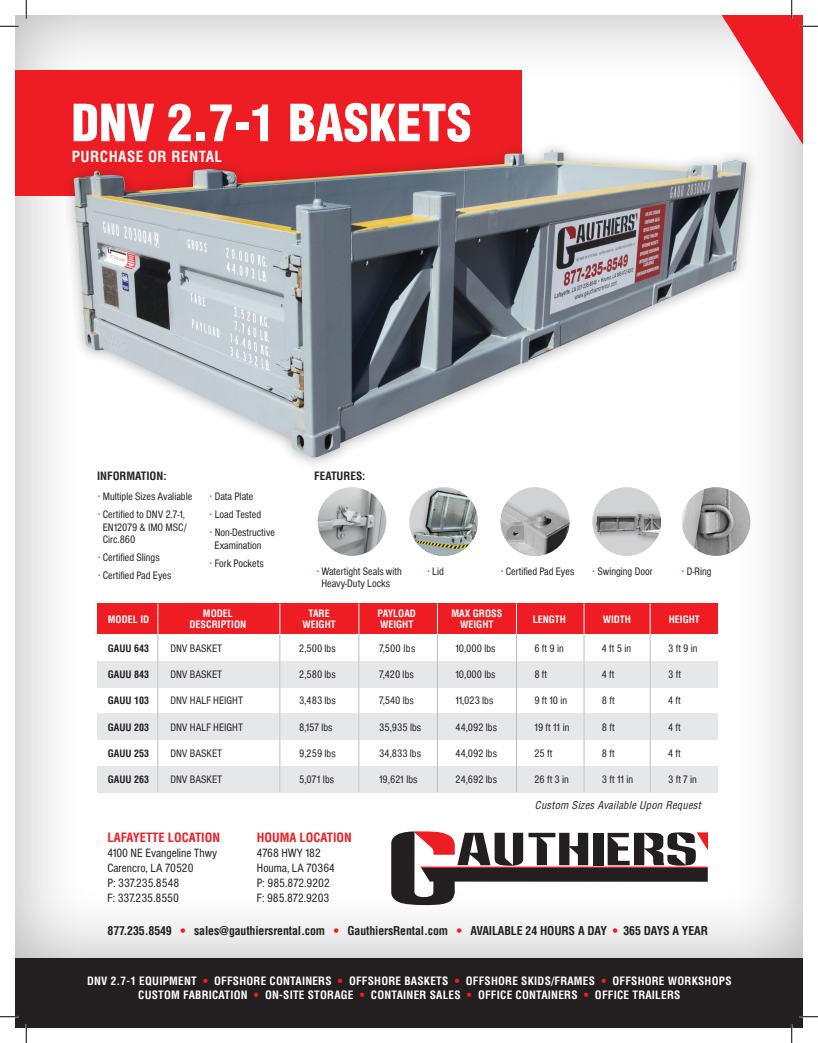
<style>
.page{position:relative;width:818px;height:1043px;background:#fff}
.page>*{position:absolute;margin:0;border:0;box-sizing:border-box;transform-origin:0 0}
.t1{font:900 condensed 50px "Helvetica";color:#fff}
.t2{font:700 condensed 15px "Helvetica";letter-spacing:.03em;color:#fff}
.t3{font:condensed 12.5px "Helvetica";color:#231f20}
.t4{font:700 condensed 12.5px "Helvetica";color:#ee1d23}
.t5{font:700 condensed 11.88px "Helvetica";letter-spacing:-.01em;color:#231f20}
.t6{font:condensed 11.25px/12.5px "Helvetica";color:#231f20}
.t7{font:700 condensed 11.25px "Helvetica";letter-spacing:.02em;color:#fff}
.t8{font:700 condensed 11.25px "Helvetica";color:#231f20}
.t9{font:italic condensed 10.62px "Helvetica";letter-spacing:.02em;color:#231f20}
.t10{font:700 condensed 10px "Helvetica";color:#fff}
.t11{font:700 condensed 10px "Helvetica";color:#231f20}
.s1{color:#ee1d23}
</style>
<div class="page">
<div style="left:15px;top:15px;width:787px;height:944px;background:#231f20;opacity:.35"></div>
<div style="left:15px;top:70px;width:506px;height:126px;background:#ee1d23"></div>
<div style="left:62px;top:139px;width:697px;height:331px;background:#231f20;opacity:.35"></div>
<img style="left:74px;top:150px;width:672px;height:308px">
<div style="left:15px;top:958px;width:787px;height:70px;background:#231f20"></div>
<img style="left:317px;top:487px;width:69px;height:69px;border-radius:34px">
<div style="left:409px;top:487px;width:69px;height:69px;background:#231f20;opacity:.45"></div>
<img style="left:413px;top:490px;width:64px;height:66px">
<div style="left:500px;top:487px;width:69px;height:69px;background:#d1d2d4;border-radius:50%"></div>
<div style="left:500px;top:495px;width:69px;height:61px;background:#231f20;opacity:.45"></div>
<img style="left:500px;top:504px;width:69px;height:52px">
<img style="left:681px;top:487px;width:69px;height:69px;border-radius:34px">
<div style="left:592px;top:487px;width:69px;height:69px;background:#d1d2d4;border-radius:50%"></div>
<div style="left:592px;top:507px;width:69px;height:39px;background:#231f20;opacity:.45"></div>
<img style="left:596px;top:514px;width:65px;height:23px">
<div style="left:97px;top:661px;width:620px;height:26px;background:#e6e7e9"></div>
<div style="left:97px;top:713px;width:620px;height:26px;background:#e6e7e9"></div>
<div style="left:97px;top:766px;width:620px;height:26px;background:#e6e7e9"></div>
<div style="left:97px;top:603px;width:620px;height:31px;background:#ee1d23"></div>
<hr style="left:279px;top:603px;width:1px;height:192px;background:#fff">
<hr style="left:157px;top:603px;width:1px;height:192px;background:#fff">
<hr style="left:358px;top:603px;width:1px;height:192px;background:#fff">
<hr style="left:437px;top:603px;width:1px;height:192px;background:#fff">
<hr style="left:516px;top:603px;width:1px;height:192px;background:#fff">
<hr style="left:583px;top:603px;width:1px;height:192px;background:#fff">
<hr style="left:649px;top:603px;width:1px;height:192px;background:#fff">
<hr style="left:279px;top:634px;width:1px;height:158px;background:#bcbdc0">
<hr style="left:157px;top:634px;width:1px;height:158px;background:#bcbdc0">
<hr style="left:358px;top:634px;width:1px;height:158px;background:#bcbdc0">
<hr style="left:437px;top:634px;width:1px;height:158px;background:#bcbdc0">
<hr style="left:516px;top:634px;width:1px;height:158px;background:#bcbdc0">
<hr style="left:583px;top:634px;width:1px;height:158px;background:#bcbdc0">
<hr style="left:649px;top:634px;width:1px;height:158px;background:#bcbdc0">
<svg style="left:391px;top:831px;width:317px;height:74px"></svg>
<svg style="left:0;top:25px;width:19px;height:2px"></svg>
<svg style="left:0;top:1016px;width:19px;height:1px"></svg>
<svg style="left:799px;top:1015px;width:19px;height:2px"></svg>
<svg style="left:25px;top:0;width:2px;height:19px"></svg>
<svg style="left:25px;top:1024px;width:2px;height:18px"></svg>
<svg style="left:721px;top:0;width:97px;height:145px"></svg>
<svg style="left:790px;top:1024px;width:2px;height:18px"></svg>
<p class="t1" style="left:71px;top:92px;width:402px">DNV 2.7-1 BASKETS</p>
<p class="t2" style="left:72px;top:147px;width:152px">PURCHASE OR RENTAL</p>
<p class="t8" style="left:97px;top:468px;width:71px">INFORMATION:</p>
<p class="t6" style="left:98px;top:491px;width:96px"><span class="s1">•</span> Multiple Sizes Avaliable</p>
<p class="t6" style="left:103px;top:509px;width:86px;text-indent:-5px"><span class="s1">•</span> Certified to DNV 2.7-1,<br>EN12079 &amp; IMO MSC/<br>Circ.860</p>
<p class="t6" style="left:98px;top:552px;width:63px"><span class="s1">•</span> Certified Slings</p>
<p class="t6" style="left:98px;top:570px;width:75px"><span class="s1">•</span> Certified Pad Eyes</p>
<p class="t6" style="left:209px;top:491px;width:45px"><span class="s1">•</span> Data Plate</p>
<p class="t6" style="left:209px;top:509px;width:53px"><span class="s1">•</span> Load Tested</p>
<p class="t6" style="left:214px;top:527px;width:62px;text-indent:-5px"><span class="s1">•</span> Non-Destructive<br>Examination</p>
<p class="t6" style="left:209px;top:558px;width:56px"><span class="s1">•</span> Fork Pockets</p>
<p class="t8" style="left:314px;top:468px;width:53px">FEATURES:</p>
<p class="t6" style="left:321px;top:565px;width:82px;text-indent:-5px"><span class="s1">•</span> Watertight Seals with<br>Heavy-Duty Locks</p>
<p class="t6" style="left:500px;top:565px;width:75px"><span class="s1">•</span> Certified Pad Eyes</p>
<p class="t6" style="left:592px;top:565px;width:62px"><span class="s1">•</span> Swinging Door</p>
<p class="t6" style="left:681px;top:565px;width:31px"><span class="s1">•</span> D-Ring</p>
<p class="t6" style="left:427px;top:565px;width:18px"><span class="s1">•</span> Lid</p>
<p class="t10" style="left:108px;top:613px;width:43px">MODEL ID</p>
<p class="t10" style="left:203px;top:607px;width:31px">MODEL</p>
<p class="t10" style="left:308px;top:607px;width:23px">TARE</p>
<p class="t10" style="left:377px;top:607px;width:40px">PAYLOAD</p>
<p class="t10" style="left:451px;top:607px;width:52px">MAX GROSS</p>
<p class="t10" style="left:189px;top:618px;width:58px">DESCRIPTION</p>
<p class="t10" style="left:302px;top:618px;width:35px">WEIGHT</p>
<p class="t10" style="left:380px;top:618px;width:35px">WEIGHT</p>
<p class="t10" style="left:460px;top:618px;width:35px">WEIGHT</p>
<p class="t10" style="left:532px;top:613px;width:35px">LENGTH</p>
<p class="t10" style="left:602px;top:613px;width:30px">WIDTH</p>
<p class="t10" style="left:668px;top:613px;width:33px">HEIGHT</p>
<p class="t11" style="left:108px;top:642px;width:43px">GAUU 643</p>
<p class="t6" style="left:170px;top:642px;width:53px">DNV BASKET</p>
<p class="t6" style="left:299px;top:642px;width:38px">2,500 lbs</p>
<p class="t6" style="left:379px;top:642px;width:38px">7,500 lbs</p>
<p class="t6" style="left:455px;top:642px;width:41px">10,000 lbs</p>
<p class="t6" style="left:534px;top:642px;width:31px">6 ft 9 in</p>
<p class="t6" style="left:602px;top:642px;width:31px">4 ft 5 in</p>
<p class="t6" style="left:668px;top:642px;width:31px">3 ft 9 in</p>
<p class="t11" style="left:108px;top:668px;width:43px">GAUU 843</p>
<p class="t6" style="left:170px;top:669px;width:53px">DNV BASKET</p>
<p class="t6" style="left:299px;top:669px;width:38px">2,580 lbs</p>
<p class="t6" style="left:379px;top:669px;width:36px">7,420 lbs</p>
<p class="t6" style="left:455px;top:669px;width:41px">10,000 lbs</p>
<p class="t6" style="left:534px;top:669px;width:14px">8 ft</p>
<p class="t6" style="left:602px;top:669px;width:14px">4 ft</p>
<p class="t6" style="left:668px;top:669px;width:14px">3 ft</p>
<p class="t11" style="left:108px;top:694px;width:43px">GAUU 103</p>
<p class="t6" style="left:170px;top:695px;width:74px">DNV HALF HEIGHT</p>
<p class="t6" style="left:299px;top:695px;width:38px">3,483 lbs</p>
<p class="t6" style="left:379px;top:695px;width:36px">7,540 lbs</p>
<p class="t6" style="left:455px;top:695px;width:39px">11,023 lbs</p>
<p class="t6" style="left:534px;top:695px;width:34px">9 ft 10 in</p>
<p class="t6" style="left:602px;top:695px;width:14px">8 ft</p>
<p class="t6" style="left:668px;top:695px;width:14px">4 ft</p>
<p class="t11" style="left:108px;top:721px;width:43px">GAUU 203</p>
<p class="t6" style="left:170px;top:721px;width:74px">DNV HALF HEIGHT</p>
<p class="t6" style="left:299px;top:721px;width:35px">8,157 lbs</p>
<p class="t6" style="left:379px;top:721px;width:43px">35,935 lbs</p>
<p class="t6" style="left:455px;top:721px;width:43px">44,092 lbs</p>
<p class="t6" style="left:534px;top:721px;width:37px">19 ft 11 in</p>
<p class="t6" style="left:602px;top:721px;width:14px">8 ft</p>
<p class="t6" style="left:668px;top:721px;width:14px">4 ft</p>
<p class="t11" style="left:108px;top:747px;width:43px">GAUU 253</p>
<p class="t6" style="left:170px;top:747px;width:53px">DNV BASKET</p>
<p class="t6" style="left:299px;top:747px;width:38px">9,259 lbs</p>
<p class="t6" style="left:379px;top:747px;width:43px">34,833 lbs</p>
<p class="t6" style="left:455px;top:747px;width:43px">44,092 lbs</p>
<p class="t6" style="left:534px;top:747px;width:20px">25 ft</p>
<p class="t6" style="left:602px;top:747px;width:14px">8 ft</p>
<p class="t6" style="left:668px;top:747px;width:14px">4 ft</p>
<p class="t11" style="left:108px;top:773px;width:43px">GAUU 263</p>
<p class="t6" style="left:170px;top:774px;width:53px">DNV BASKET</p>
<p class="t6" style="left:299px;top:774px;width:36px">5,071 lbs</p>
<p class="t6" style="left:379px;top:774px;width:40px">19,621 lbs</p>
<p class="t6" style="left:455px;top:774px;width:43px">24,692 lbs</p>
<p class="t6" style="left:534px;top:774px;width:36px">26 ft 3 in</p>
<p class="t6" style="left:602px;top:774px;width:33px">3 ft 11 in</p>
<p class="t6" style="left:668px;top:774px;width:30px">3 ft 7 in</p>
<p class="t4" style="left:107px;top:829px;width:114px">LAFAYETTE LOCATION</p>
<p class="t3" style="left:107px;top:844px;width:111px">4100 NE Evangeline Thwy</p>
<p class="t3" style="left:107px;top:859px;width:87px">Carencro, LA 70520</p>
<p class="t3" style="left:107px;top:874px;width:73px">P: 337.235.8548</p>
<p class="t3" style="left:107px;top:889px;width:73px">F: 337.235.8550</p>
<p class="t4" style="left:257px;top:829px;width:96px">HOUMA LOCATION</p>
<p class="t3" style="left:257px;top:844px;width:65px">4768 HWY 182</p>
<p class="t3" style="left:257px;top:859px;width:80px">Houma, LA 70364</p>
<p class="t3" style="left:257px;top:874px;width:74px">P: 985.872.9202</p>
<p class="t3" style="left:257px;top:889px;width:74px">F: 985.872.9203</p>
<p class="t9" style="left:535px;top:798px;width:167px">Custom Sizes Available Upon Request</p>
<p class="t5" style="left:107px;top:923px;width:602px">877.235.8549 <span class="s1">•</span> sales@gauthiersrental.com <span class="s1">•</span> GauthiersRental.com <span class="s1">•</span> AVAILABLE 24 HOURS A DAY <span class="s1">•</span> 365 DAYS A YEAR</p>
<p class="t7" style="left:87px;top:973px;width:646px">DNV 2.7-1 EQUIPMENT <span class="s1">•</span> OFFSHORE CONTAINERS <span class="s1">•</span> OFFSHORE BASKETS <span class="s1">•</span> OFFSHORE SKIDS/FRAMES <span class="s1">•</span> OFFSHORE WORKSHOPS</p>
<p class="t7" style="left:138px;top:987px;width:543px">CUSTOM FABRICATION <span class="s1">•</span> ON-SITE STORAGE <span class="s1">•</span> CONTAINER SALES <span class="s1">•</span> OFFICE CONTAINERS <span class="s1">•</span> OFFICE TRAILERS</p>
</div>
